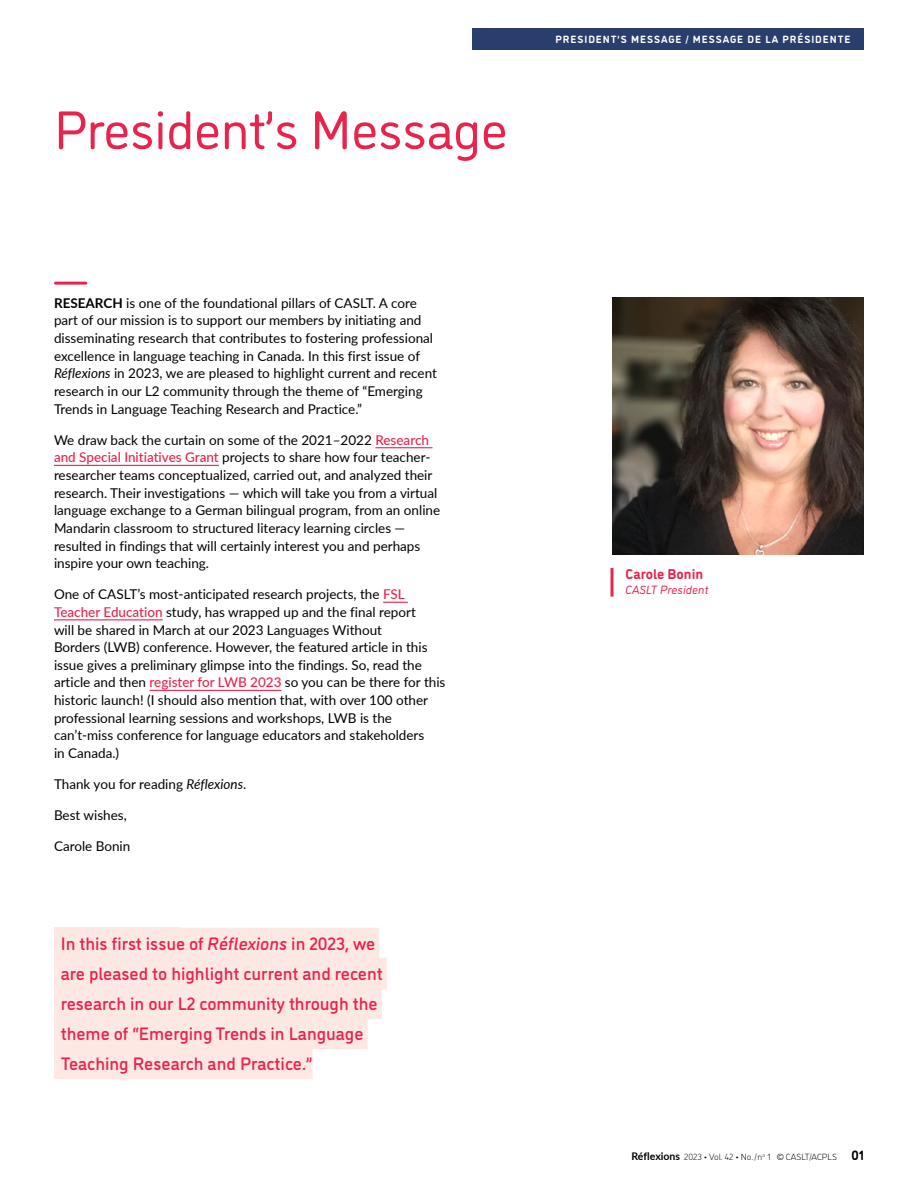
<style>
.page{position:relative;width:918px;height:1188px;background:#fff}
.page>*{position:absolute;margin:0;border:0;box-sizing:border-box;transform-origin:0 0}
.t1{font:54px "DI Nosaur";letter-spacing:-.01em;color:#e8244c}
.t2{font:500 18px/30px "DI Nosaur";color:#e8244c}
.t3{font:700 14.25px "DI Nosaur";color:#e8244c}
.t4{font:13.5px/17.7px "Lato";color:#000}
.t5{font:italic 12px "DI Nosaur";color:#e8244c}
.t6{font:700 10.5px "DI Nosaur";letter-spacing:.09em;color:#fff}
.t7{font:300 9px "DI Nosaur";color:#000}
.s1{font-weight:700}
.s2{font-style:italic}
.s3{font-weight:500;color:#e8244c}
.s4{font-family:"Lato";font-weight:700;font-size:10.5px}
.s5{font-weight:700;font-size:13.5px}
</style>
<div class="page">
<div style="left:472px;top:28px;width:392px;height:22px;background:#293e6d"></div>
<img style="left:612px;top:297px;width:252px;height:257px">
<svg style="left:610px;top:568px;width:4px;height:29px"></svg>
<svg style="left:56px;top:282px;width:32px;height:3px"></svg>
<hr style="left:375px;top:447px;width:58px;height:1px;background:#e8244c">
<hr style="left:54px;top:465px;width:165px;height:1px;background:#e8244c">
<svg style="left:383px;top:602px;width:25px;height:1px"></svg>
<hr style="left:54px;top:619px;width:109px;height:1px;background:#e8244c">
<hr style="left:150px;top:690px;width:132px;height:1px;background:#e8244c">
<div style="left:54px;top:928px;width:126px;height:151px;background:#fde8e3"></div>
<div style="left:61px;top:928px;width:318px;height:31px;background:#fde8e3"></div>
<div style="left:61px;top:958px;width:326px;height:31px;background:#fde8e3"></div>
<div style="left:61px;top:988px;width:321px;height:31px;background:#fde8e3"></div>
<div style="left:61px;top:1018px;width:307px;height:31px;background:#fde8e3"></div>
<div style="left:61px;top:1048px;width:252px;height:31px;background:#fde8e3"></div>
<h1 class="t1" style="left:54px;top:92px;width:455px">President’s Message</h1>
<p class="t6" style="left:556px;top:31px;width:296px">PRESIDENT’S MESSAGE / MESSAGE DE LA PRÉSIDENTE</p>
<p class="t4" style="left:54px;top:294px;width:385px"><span class="s1">RESEARCH</span> is one of the foundational pillars of CASLT. A core part of our mission is to support our members by initiating and disseminating research that contributes to fostering professional excellence in language teaching in Canada. In this first issue of <span class="s2">Réflexions</span> in 2023, we are pleased to highlight current and recent research in our L2 community through the theme of “Emerging Trends in Language Teaching Research and Practice.”</p>
<p class="t4" style="left:54px;top:430px;width:388px">We draw back the curtain on some of the 2021–2022 <span class="s3">Research and Special Initiatives Grant</span> projects to share how four teacher&shy;researcher teams conceptualized, carried out, and analyzed their research. Their investigations — which will take you from a virtual language exchange to a German bilingual program, from an online Mandarin classroom to structured literacy learning circles — resulted in findings that will certainly interest you and perhaps inspire your own teaching.</p>
<p class="t4" style="left:54px;top:585px;width:393px">One of CASLT’s most-anticipated research projects, the <span class="s3">FSL Teacher Education</span> study, has wrapped up and the final report<br>will be shared in March at our 2023 Languages Without<br>Borders (LWB) conference. However, the featured article in this issue gives a preliminary glimpse into the findings. So, read the article and then <span class="s3">register for LWB 2023</span> so you can be there for this historic launch! (I should also mention that, with over 100 other professional learning sessions and workshops, LWB is the can’t-miss conference for language educators and stakeholders<br>in Canada.)</p>
<p class="t4" style="left:54px;top:775px;width:194px">Thank you for reading <span class="s2">Réflexions</span>.</p>
<p class="t4" style="left:54px;top:806px;width:74px">Best wishes,</p>
<p class="t4" style="left:54px;top:837px;width:78px">Carole Bonin</p>
<h2 class="t2" style="left:61px;top:927px;width:324px">In this first issue of <span class="s2">Réflexions</span> in 2023, we are pleased to highlight current and recent research in our L2 community through the theme of “Emerging Trends in Language Teaching Research and Practice.”</h2>
<p class="t3" style="left:626px;top:563px;width:79px">Carole Bonin</p>
<p class="t5" style="left:626px;top:581px;width:84px">CASLT President</p>
<p class="t7" style="left:632px;top:1150px;width:234px"><span class="s4">Réflexions</span> 2023 • Vol. 42 • No. /n<sup>o</sup> 1 © CASLT/ACPLS <span class="s5">01</span></p>
</div>
